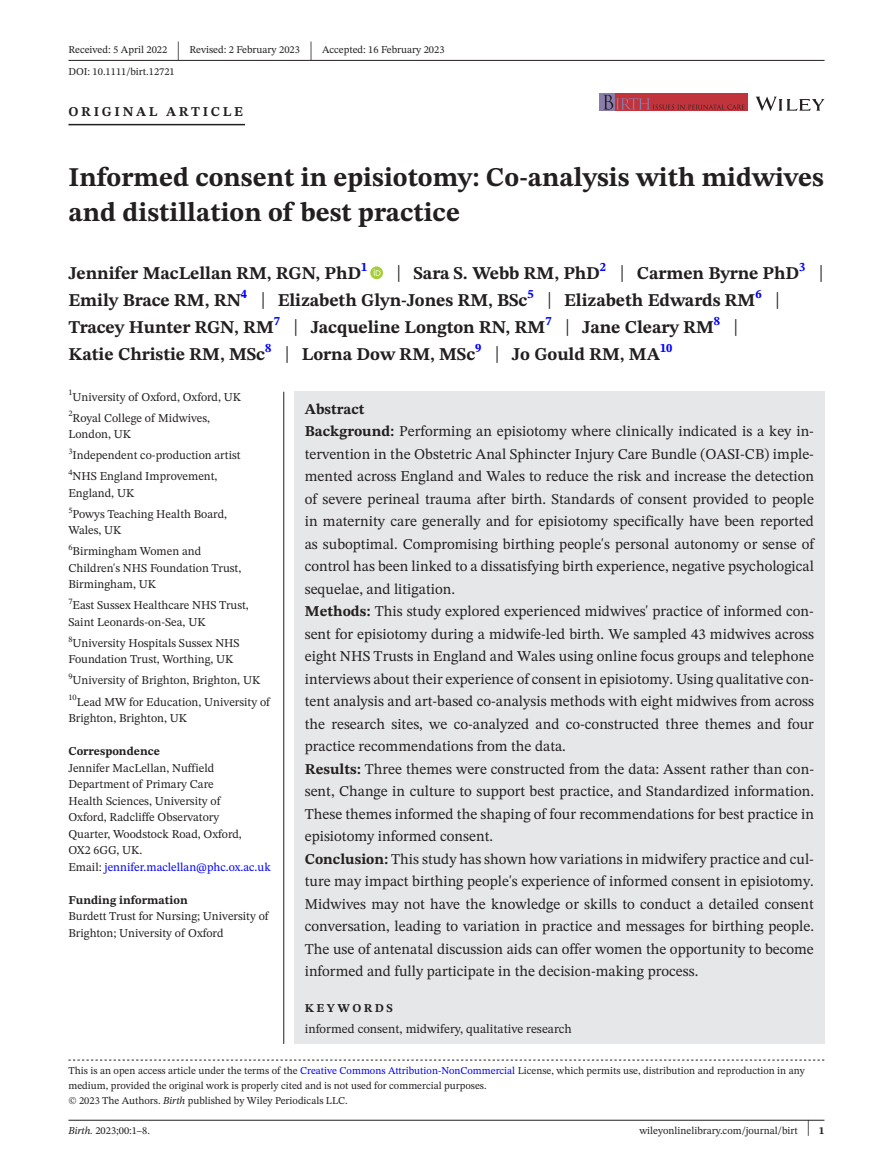
<style>
.page{position:relative;width:893px;height:1174px;background:#fff}
.page>*{position:absolute;margin:0;border:0;box-sizing:border-box;transform-origin:0 0}
.t1{font:700 27px/34.5px "STIX Two Text";color:#231f20}
.t2{font:25.65px "STIX Two Text";color:#231f20;scale:.49 1}
.t3{font:700 18px/27px "STIX Two Text";letter-spacing:-.005em;color:#231f20}
.t4{font:15px/22.5px "STIX Two Text";color:#231f20}
.t5{font:700 13.5px "STIX Two Text";letter-spacing:.2em;color:#231f20}
.t6{font:12.75px "STIX Two Text";color:#231f20}
.t7{font:12px/16.5px "STIX Two Text";color:#231f20}
.t8{font:700 12px "STIX Two Text";color:#231f20}
.t9{font:700 12px "STIX Two Text";letter-spacing:.2em;color:#231f20}
.t10{font:10.5px/15px "STIX Two Text";color:#231f20}
.s1{font-weight:400;font-size:23.4px}
.s2{color:#00f}
.s3{font-weight:700}
.s4{font-style:italic}
.s5{font-size:22.2px}
</style>
<div class="page">
<hr style="left:68px;top:1119px;width:756px;height:1px;background:#231f20">
<svg style="left:756px;top:97px;width:68px;height:14px"></svg>
<div style="left:599px;top:93px;width:149px;height:18px;background:#c1343c"></div>
<div style="left:599px;top:93px;width:15px;height:18px;background:#8a7dac"></div>
<svg style="left:603px;top:95px;width:142px;height:15px"></svg>
<hr style="left:68px;top:60px;width:756px;height:1px;background:#231f20">
<hr style="left:68px;top:124px;width:177px;height:1px;background:#231f20">
<svg style="left:370px;top:266px;width:13px;height:13px"></svg>
<svg style="left:374px;top:269px;width:7px;height:7px"></svg>
<svg style="left:68px;top:1059px;width:756px;height:1px"></svg>
<div style="left:294px;top:392px;width:530px;height:652px;background:#e6e7e9"></div>
<hr style="left:283px;top:392px;width:1px;height:652px;background:#231f20">
<p class="t10" style="left:68px;top:42px;width:100px">Received: 5 April 2022</p>
<h2 class="t2" style="left:177px;top:32px;width:8px">|</h2>
<p class="t10" style="left:189px;top:42px;width:112px">Revised: 2 February 2023</p>
<h2 class="t2" style="left:309px;top:32px;width:8px">|</h2>
<p class="t10" style="left:322px;top:42px;width:124px">Accepted: 16 February 2023</p>
<p class="t10" style="left:68px;top:64px;width:108px">DOI: 10.1111/birt.12721</p>
<p class="t5" style="left:68px;top:101px;width:176px">ORIGINAL ARTICLE</p>
<h1 class="t1" style="left:68px;top:161px;width:757px">Informed consent in episiotomy: Co-analysis with midwives and distillation of best practice</h1>
<p class="t3" style="left:68px;top:260px;width:757px">Jennifer MacLellan RM, RGN, PhD<sup>1</sup> <span class="s1">|</span> Sara S. Webb RM, PhD<sup>2</sup> <span class="s1">|</span> Carmen Byrne PhD<sup>3</sup> <span class="s1">| </span>Emily Brace RM, RN<sup>4</sup> <span class="s1">|</span> Elizabeth Glyn-Jones RM, BSc<sup>5</sup> <span class="s1">|</span> Elizabeth Edwards RM<sup>6</sup> <span class="s1">| </span>Tracey Hunter RGN, RM<sup>7</sup> <span class="s1">|</span> Jacqueline Longton RN, RM<sup>7</sup> <span class="s1">|</span> Jane Cleary RM<sup>8</sup> <span class="s1">|<br></span>Katie Christie RM, MSc<sup>8</sup> <span class="s1">|</span> Lorna Dow RM, MSc<sup>9</sup> <span class="s1">|</span> Jo Gould RM, MA<sup>10</sup></p>
<p class="t7" style="left:68px;top:386px;width:174px;line-height:21px"><sup>1</sup>University of Oxford, Oxford, UK<br><sup>2</sup>Royal College of Midwives,</p>
<p class="t7" style="left:68px;top:424px;width:174px;line-height:21px">London, UK<br><sup>3</sup>Independent co-production artist<br><sup>4</sup>NHS England Improvement,</p>
<p class="t7" style="left:68px;top:482px;width:160px;line-height:21px">England, UK<br><sup>5</sup>Powys Teaching Health Board,</p>
<p class="t7" style="left:68px;top:520px;width:134px;line-height:21px">Wales, UK<br><sup>6</sup>Birmingham Women and</p>
<p class="t7" style="left:68px;top:559px;width:174px">Children's NHS Foundation Trust,<br>Birmingham, UK</p>
<p class="t7" style="left:68px;top:597px;width:182px"><sup>7</sup>East Sussex Healthcare NHS Trust,<br>Saint Leonards-on-Sea, UK</p>
<p class="t7" style="left:68px;top:634px;width:173px"><sup>8</sup>University Hospitals Sussex NHS<br>Foundation Trust, Worthing, UK</p>
<p class="t7" style="left:68px;top:670px;width:203px;line-height:21px"><sup>9</sup>University of Brighton, Brighton, UK<br><sup>10</sup>Lead MW for Education, University of</p>
<p class="t7" style="left:68px;top:709px;width:120px">Brighton, Brighton, UK</p>
<p class="t8" style="left:68px;top:742px;width:93px">Correspondence</p>
<p class="t7" style="left:68px;top:759px;width:204px">Jennifer MacLellan, Nuffield<br>Department of Primary Care<br>Health Sciences, University of<br>Oxford, Radcliffe Observatory<br>Quarter, Woodstock Road, Oxford,<br>OX2 6GG, UK.<br>Email: <span class="s2">jennifer.maclellan@phc.ox.ac.uk</span></p>
<p class="t8" style="left:68px;top:891px;width:121px">Funding information</p>
<p class="t7" style="left:68px;top:907px;width:202px">Burdett Trust for Nursing; University of<br>Brighton; University of Oxford</p>
<p class="t4" style="left:305px;top:397px;width:511px"><span class="s3">Abstract<br>Background:</span> Performing an episiotomy where clinically indicated is a key in&shy;tervention in the Obstetric Anal Sphincter Injury Care Bundle (OASI-CB) imple&shy;mented across England and Wales to reduce the risk and increase the detection of severe perineal trauma after birth. Standards of consent provided to people in maternity care generally and for episiotomy specifically have been reported as suboptimal. Compromising birthing people's personal autonomy or sense of control has been linked to a dissatisfying birth experience, negative psychological sequelae, and litigation.<br><span class="s3">Methods:</span> This study explored experienced midwives' practice of informed con&shy;sent for episiotomy during a midwife-led birth. We sampled 43 midwives across eight NHS Trusts in England and Wales using online focus groups and telephone interviews about their experience of consent in episiotomy. Using qualitative con&shy;tent analysis and art-based co-analysis methods with eight midwives from across the research sites, we co-analyzed and co-constructed three themes and four practice recommendations from the data.<br><span class="s3">Results:</span> Three themes were constructed from the data: Assent rather than con&shy;sent, Change in culture to support best practice, and Standardized information.<br>These themes informed the shaping of four recommendations for best practice in episiotomy informed consent.<br><span class="s3">Conclusion:</span> This study has shown how variations in midwifery practice and cul&shy;ture may impact birthing people's experience of informed consent in episiotomy.<br>Midwives may not have the knowledge or skills to conduct a detailed consent conversation, leading to variation in practice and messages for birthing people.<br>The use of antenatal discussion aids can offer women the opportunity to become informed and fully participate in the decision-making process.</p>
<p class="t9" style="left:305px;top:999px;width:90px">KEYWORDS</p>
<p class="t6" style="left:305px;top:1020px;width:269px">informed consent, midwifery, qualitative research</p>
<p class="t10" style="left:68px;top:1063px;width:738px">This is an open access article under the terms of the <span class="s2">Creative Commons Attribution-NonCommercial</span> License, which permits use, distribution and reproduction in any medium, provided the original work is properly cited and is not used for commercial purposes.<br>© 2023 The Authors. <span class="s4">Birth</span> published by Wiley Periodicals LLC.</p>
<p class="t10" style="left:68px;top:1123px;width:83px"><span class="s4">Birth.</span> 2023;00:1–8.</p>
<p class="t10" style="left:639px;top:1123px;width:187px">wileyonlinelibrary.com/journal/birt <span class="s5">|</span> <span class="s3">1</span></p>
</div>
